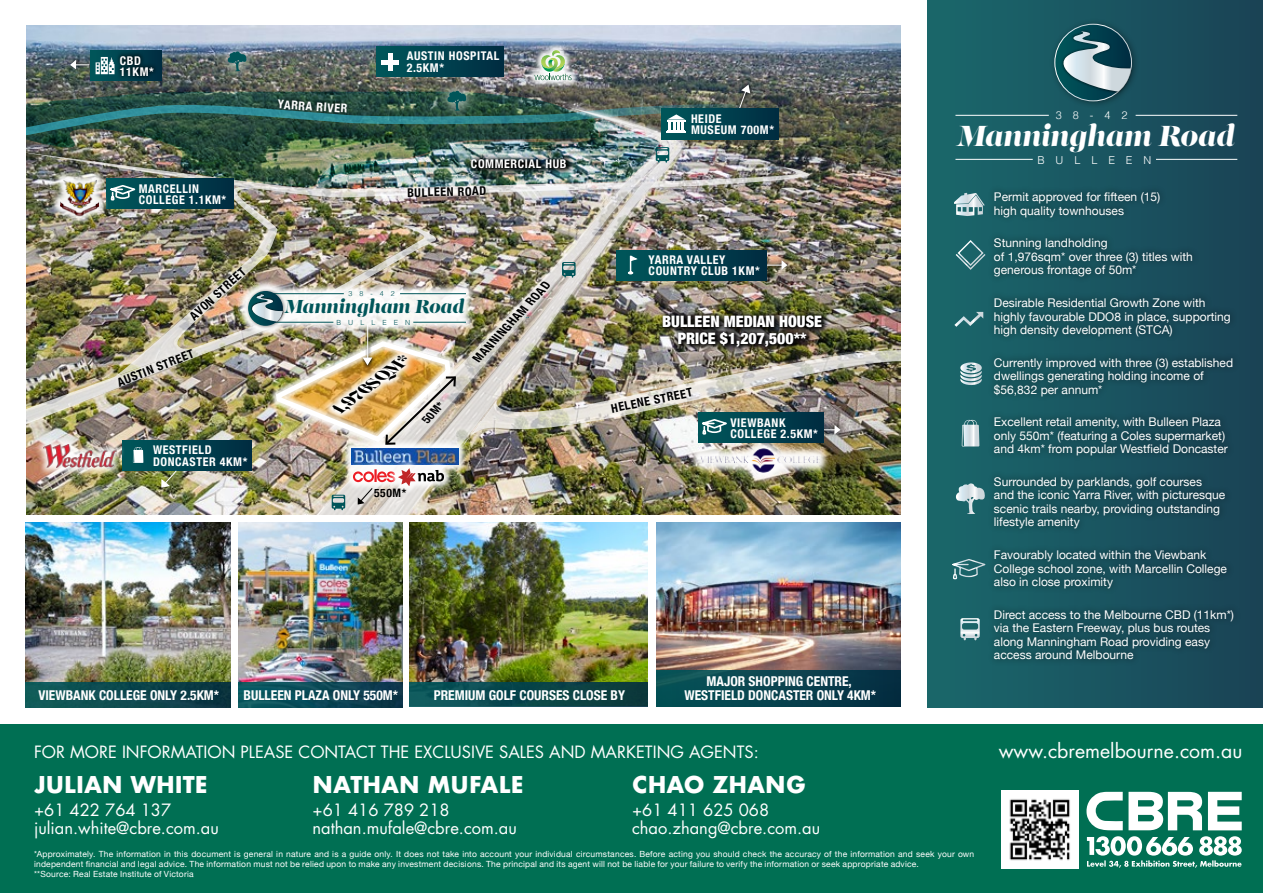
<style>
.page{position:relative;width:1263px;height:893px;background:#fff}
.page>*{position:absolute;margin:0;border:0;box-sizing:border-box;transform-origin:0 0}
.t1{font:italic 28.65px "Lust";color:#fff}
.t2{font:700 22.5px "Futura";color:#fff}
.t3{font:19.5px "Futura";color:#fff}
.t4{font:italic 18.6px "Lust";color:#005559}
.t5{font:16.5px/18px "Futura";color:#fff}
.t6{font:italic 16.05px "Lust";color:#000}
.t7{font:900 condensed 15.75px/16.5px "Helvetica Neue";color:#fff;text-align:center}
.t8{font:700 condensed 13.5px "Helvetica Neue";color:#fff}
.t9{font:12px/13.5px "Helvetica Neue";color:#fff}
.t10{font:700 condensed 12px/11.2px "Helvetica Neue";letter-spacing:.05em;color:#fff}
.t11{font:700 condensed 12px "Helvetica Neue";color:#000}
.t12{font:italic 700 condensed 12px "Helvetica Neue";color:#000}
.t13{font:700 condensed 11.7px "Helvetica Neue";color:#000}
.t14{font:italic 700 condensed 11.7px "Helvetica Neue";color:#000}
.t15{font:300 10.95px "Helvetica";letter-spacing:1em;color:#fff}
.t16{font:8.4px/10.2px "Helvetica Neue";letter-spacing:.025em;color:#fff}
.t17{font:300 7.05px "Helvetica";letter-spacing:1em;color:#005559}
</style>
<div class="page">
<img style="left:26px;top:26px;width:875px;height:488px">
<img style="left:849px;top:349px;width:52px;height:97px">
<img style="left:656px;top:522px;width:245px;height:149px">
<img style="left:410px;top:523px;width:237px;height:159px">
<div style="left:927px;top:0;width:336px;height:707px;background:linear-gradient(to right,#1a686c,#1a4356)"></div>
<div style="left:987px;top:185px;width:254px;height:482px;background:#000;opacity:.3"></div>
<div style="left:0;top:724px;width:1263px;height:169px;background:#006f53"></div>
<img style="left:1001px;top:791px;width:78px;height:77px">
<svg style="left:1086px;top:792px;width:156px;height:38px"></svg>
<svg style="left:1087px;top:836px;width:155px;height:32px"></svg>
<img style="left:239px;top:522px;width:163px;height:161px">
<svg style="left:954px;top:239px;width:33px;height:32px"></svg>
<svg style="left:962px;top:420px;width:17px;height:26px"></svg>
<svg style="left:960px;top:618px;width:20px;height:22px"></svg>
<svg style="left:954px;top:312px;width:29px;height:15px"></svg>
<svg style="left:960px;top:362px;width:22px;height:23px"></svg>
<div style="left:656px;top:671px;width:245px;height:36px;background:linear-gradient(to right,#0a5659,#062e42)"></div>
<div style="left:410px;top:682px;width:237px;height:25px;background:linear-gradient(to right,#0b585e,#0b3738)"></div>
<div style="left:239px;top:683px;width:163px;height:24px;background:linear-gradient(to right,#0a5e65,#0d3348)"></div>
<svg style="left:954px;top:193px;width:31px;height:23px"></svg>
<svg style="left:956px;top:483px;width:29px;height:31px"></svg>
<svg style="left:951px;top:558px;width:38px;height:22px"></svg>
<hr style="left:955px;top:159px;width:78px;height:1px;background:#fff">
<hr style="left:955px;top:115px;width:94px;height:1px;background:#fff">
<hr style="left:1156px;top:159px;width:81px;height:1px;background:#fff">
<hr style="left:1135px;top:115px;width:102px;height:1px;background:#fff">
<div style="left:1049px;top:18px;width:90px;height:91px;background:#000;opacity:.4"></div>
<svg style="left:1055px;top:24px;width:76px;height:77px"></svg>
<div style="left:1061px;top:29px;width:73px;height:65px;background:#000;opacity:.6"></div>
<svg style="left:1059px;top:31px;width:72px;height:61px;background:#608790"></svg>
<img style="left:26px;top:523px;width:205px;height:160px">
<div style="left:26px;top:683px;width:205px;height:24px;background:linear-gradient(to right,#125f5d,#0a3240)"></div>
<div style="left:526px;top:42px;width:54px;height:47px;background:#fff;opacity:.95"></div>
<div style="left:217px;top:40px;width:41px;height:42px;background:#fff;opacity:.75"></div>
<img style="left:26px;top:46px;width:823px;height:464px">
<img style="left:466px;top:154px;width:108px;height:22px">
<p class="t10" style="left:120px;top:54px;width:35px">CBD<br>11KM*</p>
<p class="t10" style="left:407px;top:49px;width:94px">AUSTIN HOSPITAL<br>2.5KM*</p>
<p class="t10" style="left:139px;top:182px;width:89px">MARCELLIN<br>COLLEGE 1.1KM*</p>
<p class="t11" style="left:185px;top:310px;width:73px;rotate:-42deg">AVON STREET</p>
<p class="t11" style="left:114px;top:374px;width:83px;rotate:-22deg">AUSTIN STREET</p>
<p class="t10" style="left:153px;top:444px;width:96px">WESTFIELD<br>DONCASTER 4KM*</p>
<p class="t10" style="left:278px;top:97px;width:71px;rotate:4deg">YARRA RIVER</p>
<p class="t10" style="left:471px;top:157px;width:97px">COMMERCIAL HUB</p>
<p class="t11" style="left:407px;top:182px;width:81px;rotate:-1deg">BULLEEN ROAD</p>
<p class="t12" style="left:469px;top:353px;width:108px;rotate:-47deg">MANNINGHAM ROAD</p>
<p class="t17" style="left:348px;top:288px;width:48px">38-42</p>
<p class="t17" style="left:336px;top:316px;width:75px">BULLEEN</p>
<h3 class="t4" style="left:284px;top:295px;width:182px">Manningham Road</h3>
<h3 class="t6" style="left:332px;top:402px;width:93px;rotate:-37deg">1,976SQM*</h3>
<p class="t14" style="left:418px;top:415px;width:28px;rotate:-47deg">50M*</p>
<p class="t13" style="left:374px;top:483px;width:34px">550M*</p>
<p class="t10" style="left:691px;top:112px;width:84px">HEIDE<br>MUSEUM 700M*</p>
<p class="t10" style="left:649px;top:253px;width:113px">YARRA VALLEY<br>COUNTRY CLUB 1KM*</p>
<h3 class="t7" style="left:662px;top:312px;width:161px">BULLEEN MEDIAN HOUSE<br>PRICE $1,207,500**</h3>
<p class="t11" style="left:609px;top:398px;width:84px;rotate:-11deg">HELENE STREET</p>
<p class="t10" style="left:730px;top:416px;width:89px">VIEWBANK<br>COLLEGE 2.5KM*</p>
<p class="t8" style="left:39px;top:684px;width:182px">VIEWBANK COLLEGE ONLY 2.5KM*</p>
<p class="t8" style="left:244px;top:684px;width:156px">BULLEEN PLAZA ONLY 550M*</p>
<p class="t8" style="left:707px;top:670px;width:147px">MAJOR SHOPPING CENTRE,</p>
<p class="t8" style="left:434px;top:684px;width:193px">PREMIUM GOLF COURSES CLOSE BY</p>
<p class="t8" style="left:684px;top:684px;width:193px">WESTFIELD DONCASTER ONLY 4KM*</p>
<p class="t15" style="left:1056px;top:106px;width:73px">38-42</p>
<p class="t15" style="left:1037px;top:150px;width:115px">BULLEEN</p>
<h1 class="t1" style="left:956px;top:118px;width:279px">Manningham Road</h1>
<p class="t9" style="left:994px;top:191px;width:168px">Permit approved for fifteen (15) high quality townhouses</p>
<p class="t9" style="left:994px;top:237px;width:200px">Stunning landholding<br>of 1,976sqm* over three (3) titles with generous frontage of 50m*</p>
<p class="t9" style="left:994px;top:297px;width:238px">Desirable Residential Growth Zone with highly favourable DDO8 in place, supporting high density development (STCA)</p>
<p class="t9" style="left:994px;top:356px;width:241px">Currently improved with three (3) established dwellings generating holding income of $56,832 per annum*</p>
<p class="t9" style="left:994px;top:416px;width:235px">Excellent retail amenity, with Bulleen Plaza only 550m* (featuring a Coles supermarket) and 4km* from popular Westfield Doncaster</p>
<p class="t9" style="left:994px;top:476px;width:233px">Surrounded by parklands, golf courses<br>and the iconic Yarra River, with picturesque scenic trails nearby, providing outstanding lifestyle amenity</p>
<p class="t9" style="left:994px;top:549px;width:235px">Favourably located within the Viewbank<br>College school zone, with Marcellin College also in close proximity</p>
<p class="t9" style="left:994px;top:608px;width:242px">Direct access to the Melbourne CBD (11km*) via the Eastern Freeway, plus bus routes along Manningham Road providing easy access around Melbourne</p>
<h3 class="t5" style="left:34px;top:743px;width:726px">FOR MORE INFORMATION PLEASE CONTACT THE EXCLUSIVE SALES AND MARKETING AGENTS:</h3>
<h3 class="t3" style="left:999px;top:739px;width:245px">www.cbremelbourne.com.au</h3>
<h2 class="t2" style="left:632px;top:769px;width:175px">CHAO ZHANG</h2>
<h3 class="t5" style="left:632px;top:801px;width:190px">+61 411 625 068 chao.zhang@cbre.com.au</h3>
<p class="t16" style="left:34px;top:849px;width:942px">*Approximately. The information in this document is general in nature and is a guide only. It does not take into account your individual circumstances. Before acting you should check the accuracy of the information and seek your own independent financial and legal advice. The information must not be relied upon to make any investment decisions. The principal and its agent will not be liable for your failure to verify the information or seek appropriate advice.<br>**Source: Real Estate Institute of Victoria</p>
<h2 class="t2" style="left:34px;top:769px;width:175px">JULIAN WHITE</h2>
<h3 class="t5" style="left:34px;top:801px;width:186px">+61 422 764 137 julian.white@cbre.com.au</h3>
<h2 class="t2" style="left:313px;top:769px;width:212px">NATHAN MUFALE</h2>
<h3 class="t5" style="left:313px;top:801px;width:206px">+61 416 789 218 nathan.mufale@cbre.com.au</h3>
</div>
